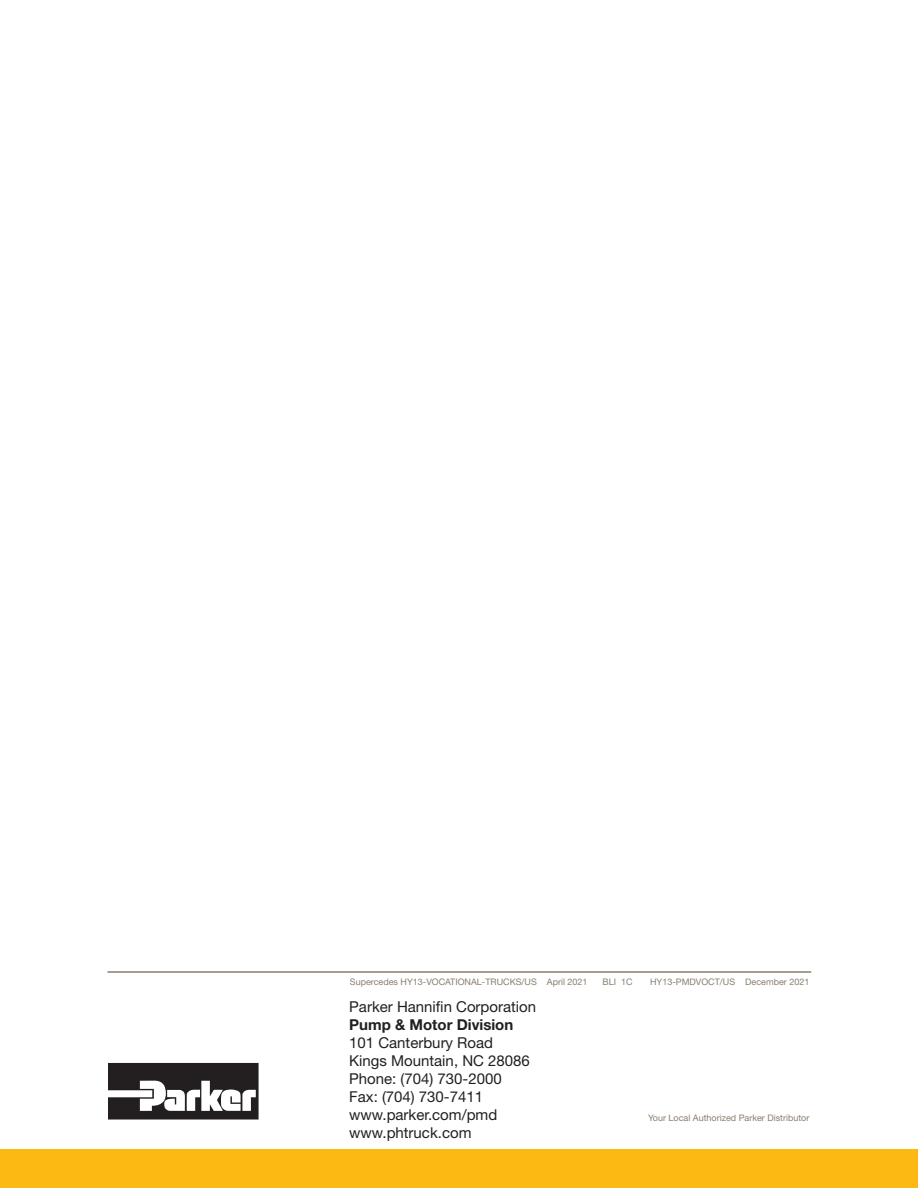
<style>
.page{position:relative;width:918px;height:1188px;background:#fff}
.page>*{position:absolute;margin:0;border:0;box-sizing:border-box;transform-origin:0 0}
.t1{font:15px/18px "Helvetica Neue LT Std";color:#231f20}
.t2{font:700 15px "Helvetica Neue LT Std";color:#231f20}
.t3{font:9px "Helvetica Neue LT Std";color:#897e6f}
</style>
<div class="page">
<div style="left:0;top:1150px;width:918px;height:38px;background:#fdb913"></div>
<hr style="left:107px;top:971px;width:704px;height:2px;background:#897e6f">
<svg style="left:108px;top:1063px;width:151px;height:57px"></svg>
<p class="t3" style="left:350px;top:976px;width:239px">Supercedes HY13-VOCATIONAL-TRUCKS/US April 2021</p>
<p class="t3" style="left:603px;top:976px;width:32px">BLI 1C</p>
<p class="t3" style="left:650px;top:976px;width:161px">HY13-PMDVOCT/US December 2021</p>
<p class="t1" style="left:349px;top:998px;width:188px">Parker Hannifin Corporation</p>
<p class="t2" style="left:349px;top:1016px;width:166px">Pump &amp; Motor Division</p>
<p class="t1" style="left:349px;top:1034px;width:182px">101 Canterbury Road<br>Kings Mountain, NC 28086<br>Phone: (704) 730-2000<br>Fax: (704) 730-7411 www.parker.com/pmd www.phtruck.com</p>
<p class="t3" style="left:648px;top:1112px;width:163px">Your Local Authorized Parker Distributor</p>
</div>
